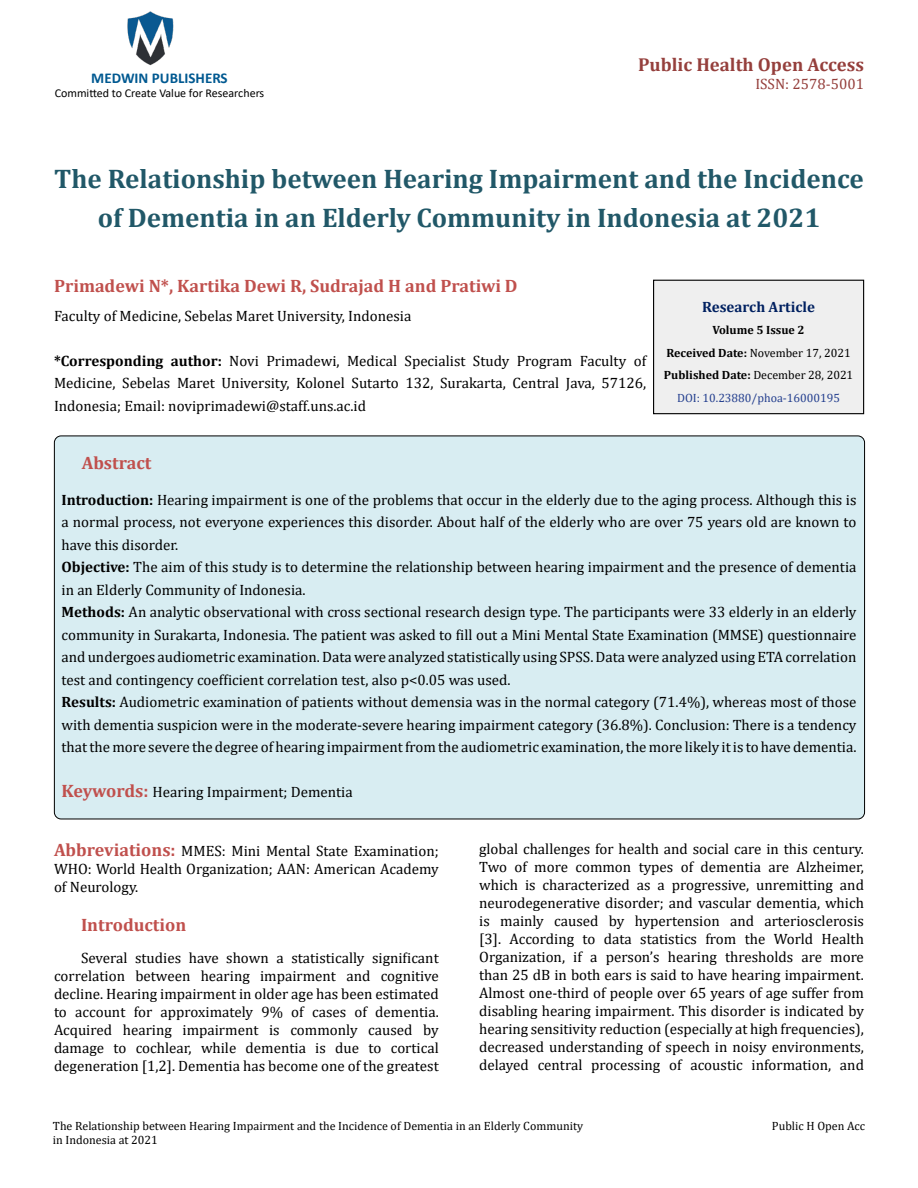
<style>
.page{position:relative;width:918px;height:1188px;background:#fff}
.page>*{position:absolute;margin:0;border:0;box-sizing:border-box;transform-origin:0 0}
.t1{font:700 27px/39px "Cambria";color:#215868;text-align:center}
.t2{font:700 18.75px "Cambria";color:#953f3c}
.t3{font:700 18px "Cambria";color:#c0504d}
.t4{font:15px/18px "Cambria";color:#000;text-align:justify}
.t5{font:700 15px "Calibri";color:#005991}
.t6{font:700 15px "Cambria";color:#002060}
.t7{font:15px "Cambria";color:#953f3c}
.t8{font:12px/14.4px "Cambria";color:#000}
.t9{font:700 12px/22.5px "Cambria";color:#000;text-align:center}
.t10{font:12px "Calibri";color:#000}
.s1{font-weight:700}
.s2{font-weight:400}
.s3{font-weight:400;color:#25408f}
.s4{font-weight:700;font-size:18px;color:#c0504d}
</style>
<div class="page">
<img style="left:127px;top:11px;width:47px;height:55px">
<div style="left:654px;top:280px;width:210px;height:134px;background:#efefef"></div>
<div style="left:653px;top:280px;width:211px;height:134px;border:1px solid #000"></div>
<div style="left:54px;top:436px;width:811px;height:383px;background:#d8edf2;border-radius:7px"></div>
<p class="t5" style="left:91px;top:67px;width:138px">MEDWIN PUBLISHERS</p>
<p class="t10" style="left:55px;top:85px;width:211px">Committed to Create Value for Researchers</p>
<p class="t2" style="left:638px;top:51px;width:227px">Public Health Open Access</p>
<p class="t7" style="left:755px;top:75px;width:110px">ISSN: 2578-5001</p>
<h1 class="t1" style="left:54px;top:158px;width:811px">The Relationship between Hearing Impairment and the Incidence of Dementia in an Elderly Community in Indonesia at 2021</h1>
<p class="t3" style="left:54px;top:273px;width:465px">Primadewi N*, Kartika Dewi R, Sudrajad H and Pratiwi D</p>
<p class="t4" style="left:54px;top:307px;width:359px">Faculty of Medicine, Sebelas Maret University, Indonesia</p>
<p class="t4" style="left:54px;top:349px;width:594px;line-height:22.5px"><span class="s1">*Corresponding author:</span> Novi Primadewi, Medical Specialist Study Program Faculty of Medicine, Sebelas Maret University, Kolonel Sutarto 132, Surakarta, Central Java, 57126, Indonesia; Email: noviprimadewi@staff.uns.ac.id</p>
<p class="t6" style="left:702px;top:296px;width:114px">Research Article</p>
<p class="t9" style="left:664px;top:319px;width:191px">Volume 5 Issue 2<br>Received Date: <span class="s2">November 17, 2021<br></span>Published Date: <span class="s2">December 28, 2021<br></span><span class="s3">DOI: 10.23880/phoa-16000195</span></p>
<p class="t3" style="left:82px;top:450px;width:71px">Abstract</p>
<p class="t4" style="left:62px;top:489px;width:797px;line-height:22.5px;text-align:left"><span class="s1">Introduction:</span> Hearing impairment is one of the problems that occur in the elderly due to the aging process. Although this is a normal process, not everyone experiences this disorder. About half of the elderly who are over 75 years old are known to have this disorder.<br><span class="s1">Objective:</span> The aim of this study is to determine the relationship between hearing impairment and the presence of dementia in an Elderly Community of Indonesia.<br><span class="s1">Methods:</span> An analytic observational with cross sectional research design type. The participants were 33 elderly in an elderly community in Surakarta, Indonesia. The patient was asked to fill out a Mini Mental State Examination (MMSE) questionnaire and undergoes audiometric examination. Data were analyzed statistically using SPSS. Data were analyzed using ETA correlation test and contingency coefficient correlation test, also p&lt;0.05 was used.<br><span class="s1">Results:</span> Audiometric examination of patients without demensia was in the normal category (71.4%), whereas most of those with dementia suspicion were in the moderate-severe hearing impairment category (36.8%). Conclusion: There is a tendency that the more severe the degree of hearing impairment from the audiometric examination, the more likely it is to have dementia.</p>
<p class="t4" style="left:62px;top:783px;width:293px"><span class="s4">Keywords:</span> Hearing Impairment; Dementia</p>
<p class="t4" style="left:54px;top:842px;width:386px"><span class="s4">Abbreviations:</span> MMES: Mini Mental State Examination; WHO: World Health Organization; AAN: American Academy of Neurology.</p>
<p class="t3" style="left:81px;top:913px;width:107px">Introduction</p>
<p class="t4" style="left:54px;top:949px;width:386px;text-indent:27px">Several studies have shown a statistically significant correlation between hearing impairment and cognitive decline. Hearing impairment in older age has been estimated to account for approximately 9% of cases of dementia.<br>Acquired hearing impairment is commonly caused by damage to cochlear, while dementia is due to cortical degeneration [1,2]. Dementia has become one of the greatest</p>
<p class="t4" style="left:479px;top:840px;width:386px">global challenges for health and social care in this century.<br>Two of more common types of dementia are Alzheimer, which is characterized as a progressive, unremitting and neurodegenerative disorder; and vascular dementia, which is mainly caused by hypertension and arteriosclerosis [3]. According to data statistics from the World Health Organization, if a person’s hearing thresholds are more than 25 dB in both ears is said to have hearing impairment.<br>Almost one-third of people over 65 years of age suffer from disabling hearing impairment. This disorder is indicated by hearing sensitivity reduction (especially at high frequencies), decreased understanding of speech in noisy environments, delayed central processing of acoustic information, and</p>
<p class="t8" style="left:53px;top:1119px;width:532px">The Relationship between Hearing Impairment and the Incidence of Dementia in an Elderly Community in Indonesia at 2021</p>
<p class="t8" style="left:772px;top:1119px;width:95px">Public H Open Acc</p>
</div>
